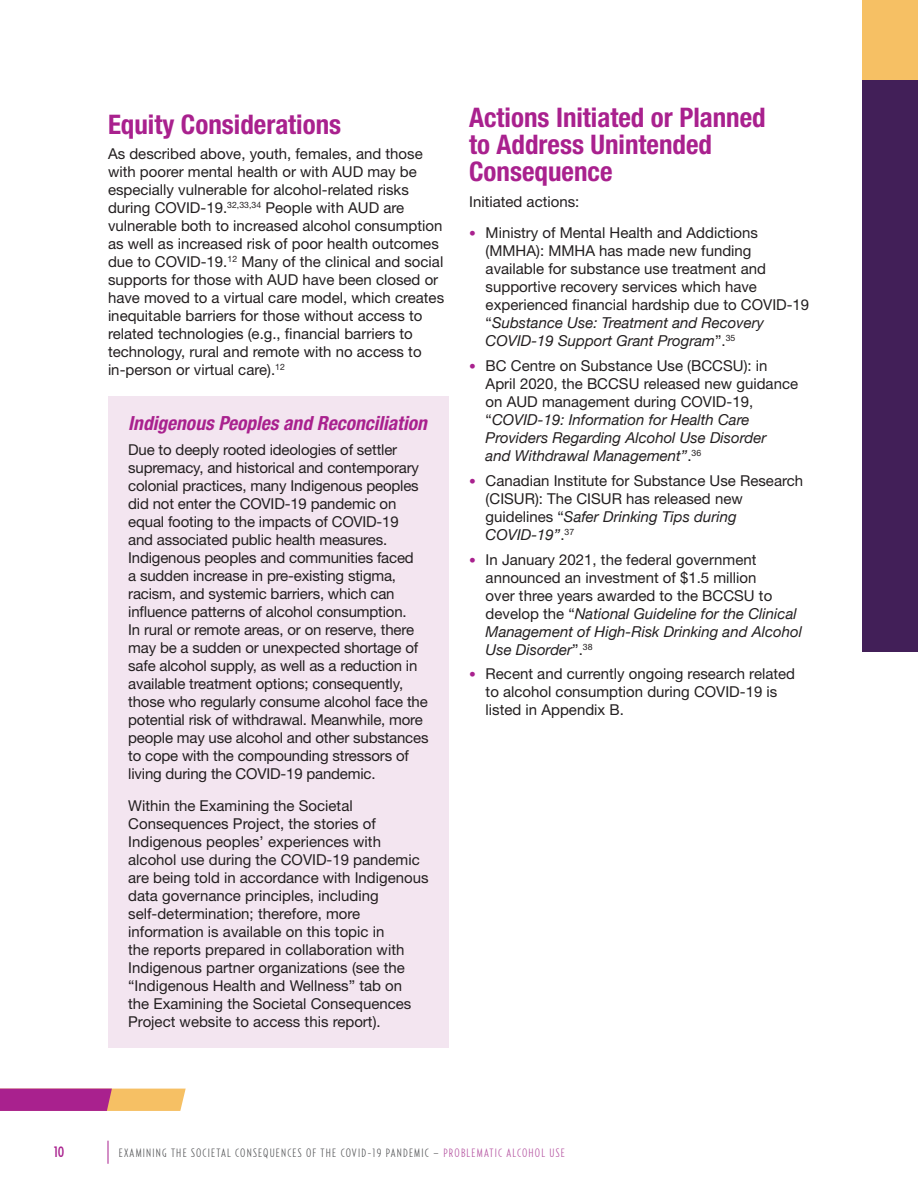
<style>
.page{position:relative;width:918px;height:1188px;background:#fff}
.page>*{position:absolute;margin:0;border:0;box-sizing:border-box;transform-origin:0 0}
.Headline_1{font:700 condensed 27px/27px "Helvetica Neue LT Pro";color:#a9218e}
.Headline_2{font:italic 700 condensed 19.5px "Helvetica Neue LT Pro";color:#a9218e}
.Body{font:15px/18px "Helvetica Neue LT Std";color:#231f20}
.t1{font:500 15px "Relay Comp";color:#a9218e}
.t2{font:300 12px "Relay Comp";letter-spacing:.1em;color:#57585a}
.t3{font:300 12px "Relay Comp";color:#b554a1}
.s1{font-size:13.5px;color:#a9218e}
.s2{font-family:"Helvetica Neue";font-style:italic}
.s3{color:#b554a1}
</style>
<div class="page">
<svg style="left:0;top:1089px;width:186px;height:22px;background:#c8637f"></svg>
<svg style="left:108px;top:1141px;width:1px;height:23px"></svg>
<div style="left:862px;top:80px;width:56px;height:572px;background:#421f58"></div>
<div style="left:862px;top:0;width:56px;height:80px;background:#f6c064"></div>
<div style="left:108px;top:396px;width:341px;height:651px;background:#f3e5f0"></div>
<p class="Headline_1" style="left:108px;top:110px;width:235px">Equity Considerations</p>
<p class="Body" style="left:108px;top:145px;width:338px">As described above, youth, females, and those with poorer mental health or with AUD may be especially vulnerable for alcohol-related risks during COVID‑19.<sup>32,33,34</sup> People with AUD are vulnerable both to increased alcohol consumption as well as increased risk of poor health outcomes due to COVID‑19.<sup>12</sup> Many of the clinical and social supports for those with AUD have been closed or have moved to a virtual care model, which creates inequitable barriers for those without access to related technologies (e.g., financial barriers to technology, rural and remote with no access to in-person or virtual care).<sup>12</sup></p>
<p class="Headline_2" style="left:128px;top:411px;width:300px">Indigenous Peoples and Reconciliation</p>
<p class="Body" style="left:128px;top:441px;width:302px">Due to deeply rooted ideologies of settler supremacy, and historical and contemporary colonial practices, many Indigenous peoples did not enter the COVID‑19 pandemic on equal footing to the impacts of COVID‑19<br>and associated public health measures.<br>Indigenous peoples and communities faced<br>a sudden increase in pre-existing stigma, racism, and systemic barriers, which can influence patterns of alcohol consumption.<br>In rural or remote areas, or on reserve, there may be a sudden or unexpected shortage of safe alcohol supply, as well as a reduction in available treatment options; consequently, those who regularly consume alcohol face the potential risk of withdrawal. Meanwhile, more people may use alcohol and other substances to cope with the compounding stressors of living during the COVID‑19 pandemic.</p>
<p class="Body" style="left:128px;top:796px;width:302px">Within the Examining the Societal Consequences Project, the stories of Indigenous peoples’ experiences with alcohol use during the COVID-19 pandemic are being told in accordance with Indigenous data governance principles, including self-determination; therefore, more information is available on this topic in<br>the reports prepared in collaboration with Indigenous partner organizations (see the “Indigenous Health and Wellness” tab on<br>the Examining the Societal Consequences Project website to access this report).</p>
<p class="Headline_1" style="left:469px;top:104px;width:298px">Actions Initiated or Planned to Address Unintended<br>Consequence</p>
<p class="Body" style="left:469px;top:192px;width:112px">Initiated actions:</p>
<p class="Body" style="left:486px;top:224px;width:325px;text-indent:-16px"><span class="s1">•</span> Ministry of Mental Health and Addictions (MMHA): MMHA has made new funding available for substance use treatment and supportive recovery services which have experienced financial hardship due to COVID‑19 “<span class="s2">Substance Use: Treatment and Recovery COVID‑19 Support Grant Program</span>”.<sup>35</sup></p>
<p class="Body" style="left:486px;top:356px;width:314px;text-indent:-16px"><span class="s1">•</span> BC Centre on Substance Use (BCCSU): in April 2020, the BCCSU released new guidance on AUD management during COVID‑19, “<span class="s2">COVID‑19: Information for Health Care Providers Regarding Alcohol Use Disorder<br>and Withdrawal Management”</span>.<sup>36</sup></p>
<p class="Body" style="left:486px;top:471px;width:319px;text-indent:-16px"><span class="s1">•</span> Canadian Institute for Substance Use Research (CISUR): The CISUR has released new guidelines “<span class="s2">Safer Drinking Tips during COVID‑19”</span>.<sup>37</sup></p>
<p class="Body" style="left:486px;top:550px;width:318px;text-indent:-16px"><span class="s1">•</span> In January 2021, the federal government announced an investment of $1.5 million<br>over three years awarded to the BCCSU to develop the “<span class="s2">National Guideline for the Clinical Management of High-Risk Drinking and Alcohol Use Disorder</span>”.<sup>38</sup></p>
<p class="Body" style="left:486px;top:665px;width:311px;text-indent:-16px"><span class="s1">•</span> Recent and currently ongoing research related to alcohol consumption during COVID‑19 is listed in Appendix B.</p>
<p class="t1" style="left:54px;top:1143px;width:12px">10</p>
<p class="t2" style="left:119px;top:1146px;width:354px">EXAMINING THE SOCIETAL CONSEQUENCES OF THE COVID-19 PANDEMIC – <span class="s3">PROBLEMATIC</span></p>
<p class="t3" style="left:507px;top:1146px;width:13px">ALCOHOL</p>
<p class="t3" style="left:550px;top:1146px;width:12px">USE</p>
</div>
